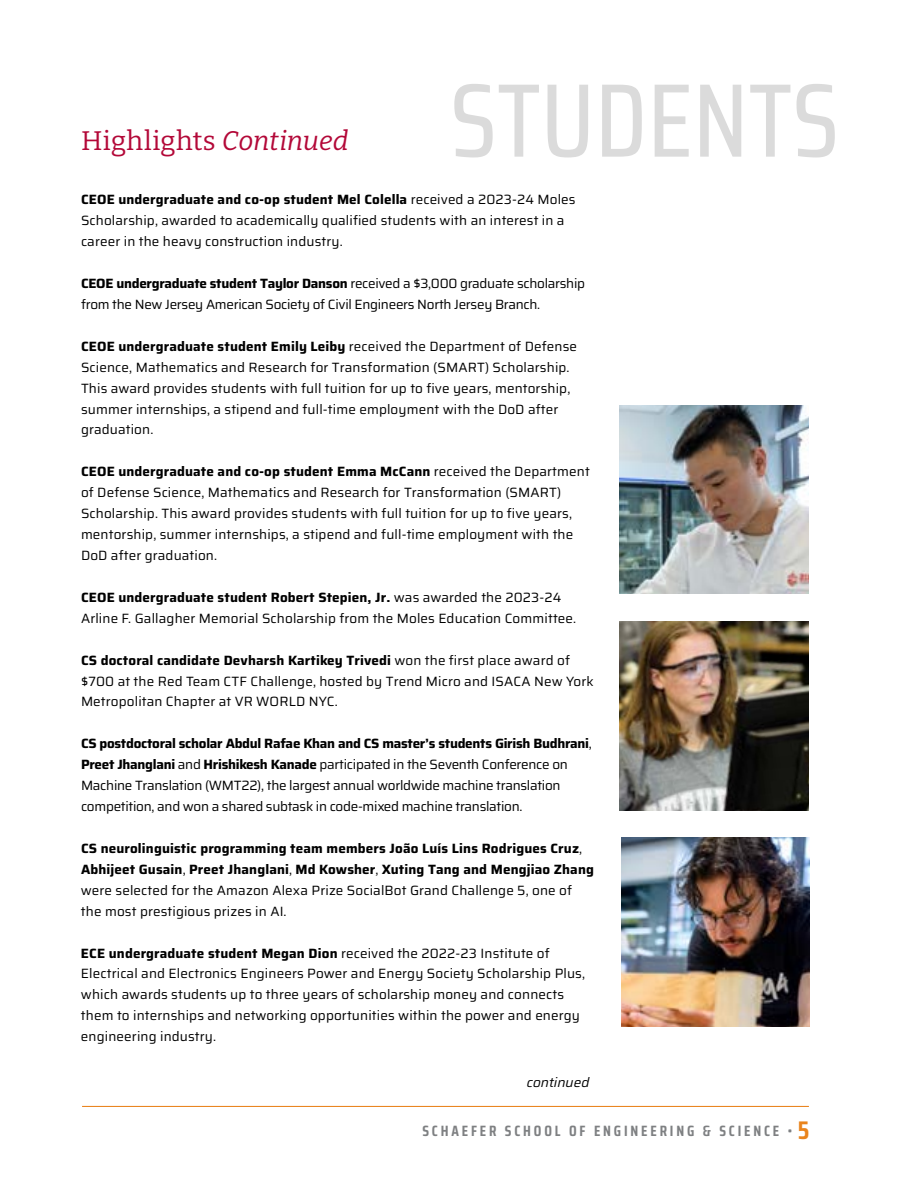
<style>
.page{position:relative;width:918px;height:1188px;background:#fff}
.page>*{position:absolute;margin:0;border:0;box-sizing:border-box;transform-origin:0 0}
.t1{font:500 104.55px "Saira Condensed";letter-spacing:.005em;color:#dbdbdb}
.t2{font:26.85px "Bitter";letter-spacing:.02em;color:#b30838}
.t3{font:700 15px "Saira Condensed";letter-spacing:.19em;color:#7e8082}
.t4{font:13.5px/21px "Saira";letter-spacing:.01em;color:#000}
.t5{font:13.5px/21px "Saira";letter-spacing:-.02em;color:#000}
.t6{font:700 13.5px/21px "Saira";letter-spacing:.01em;color:#000}
.t7{font:italic 13.5px "Saira";color:#000}
.s1{font-style:italic}
.s2{font-weight:700}
.s3{font-weight:400}
.s4{font-size:25.5px;color:#e9841d}
</style>
<div class="page">
<img style="left:621px;top:838px;width:189px;height:189px">
<hr style="left:82px;top:1106px;width:727px;height:1px;background:#e9841d">
<img style="left:620px;top:621px;width:189px;height:189px">
<img style="left:620px;top:405px;width:189px;height:189px">
<h2 class="t2" style="left:81px;top:124px;width:269px">Highlights <span class="s1">Continued</span></h2>
<h1 class="t1" style="left:450px;top:35px;width:390px">STUDENTS</h1>
<p class="t4" style="left:81px;top:189px;width:496px"><span class="s2">CEOE undergraduate and co-op student Mel Colella</span> received a 2023-24 Moles<br>Scholarship, awarded to academically qualified students with an interest in a career in the heavy construction industry.</p>
<p class="t5" style="left:81px;top:272px;width:506px"><span class="s2">CEOE undergraduate student Taylor Danson</span> received a $3,000 graduate scholarship from the New Jersey American Society of Civil Engineers North Jersey Branch.</p>
<p class="t4" style="left:81px;top:335px;width:498px"><span class="s2">CEOE undergraduate student Emily Leiby</span> received the Department of Defense Science, Mathematics and Research for Transformation (SMART) Scholarship.<br>This award provides students with full tuition for up to five years, mentorship, summer internships, a stipend and full-time employment with the DoD after graduation.</p>
<p class="t4" style="left:81px;top:461px;width:510px"><span class="s2">CEOE undergraduate and co-op student Emma McCann</span> received the Department of Defense Science, Mathematics and Research for Transformation (SMART)<br>Scholarship. This award provides students with full tuition for up to five years, mentorship, summer internships, a stipend and full-time employment with the DoD after graduation.</p>
<p class="t4" style="left:81px;top:586px;width:497px"><span class="s2">CEOE undergraduate student Robert Stepien, Jr.</span> was awarded the 2023-24<br>Arline F. Gallagher Memorial Scholarship from the Moles Education Committee.</p>
<p class="t4" style="left:81px;top:649px;width:514px"><span class="s2">CS doctoral candidate Devharsh Kartikey Trivedi</span> won the first place award of $700 at the Red Team CTF Challenge, hosted by Trend Micro and ISACA New York<br>Metropolitan Chapter at VR WORLD NYC.</p>
<p class="t5" style="left:81px;top:733px;width:512px"><span class="s2">CS postdoctoral scholar Abdul Rafae Khan and CS master’s students Girish Budhrani</span>, <span class="s2">Preet Jhanglani</span> and <span class="s2">Hrishikesh Kanade</span> participated in the Seventh Conference on Machine Translation (WMT22), the largest annual worldwide machine translation competition, and won a shared subtask in code-mixed machine translation.</p>
<p class="t6" style="left:81px;top:837px;width:514px">CS neurolinguistic programming team members João Luís Lins Rodrigues Cruz<span class="s3">, </span>Abhijeet Gusain<span class="s3">,</span> Preet Jhanglani<span class="s3">,</span> Md Kowsher<span class="s3">,</span> Xuting Tang and Mengjiao Zhang <span class="s3">were selected for the Amazon Alexa Prize SocialBot Grand Challenge 5, one of the most prestigious prizes in AI.</span></p>
<p class="t4" style="left:81px;top:942px;width:506px"><span class="s2">ECE undergraduate student Megan Dion</span> received the 2022-23 Institute of Electrical and Electronics Engineers Power and Energy Society Scholarship Plus, which awards students up to three years of scholarship money and connects them to internships and networking opportunities within the power and energy engineering industry.</p>
<p class="t7" style="left:527px;top:1071px;width:64px">continued</p>
<p class="t3" style="left:422px;top:1118px;width:389px">SCHAEFER SCHOOL OF ENGINEERING &amp; SCIENCE • <span class="s4">5</span></p>
</div>
